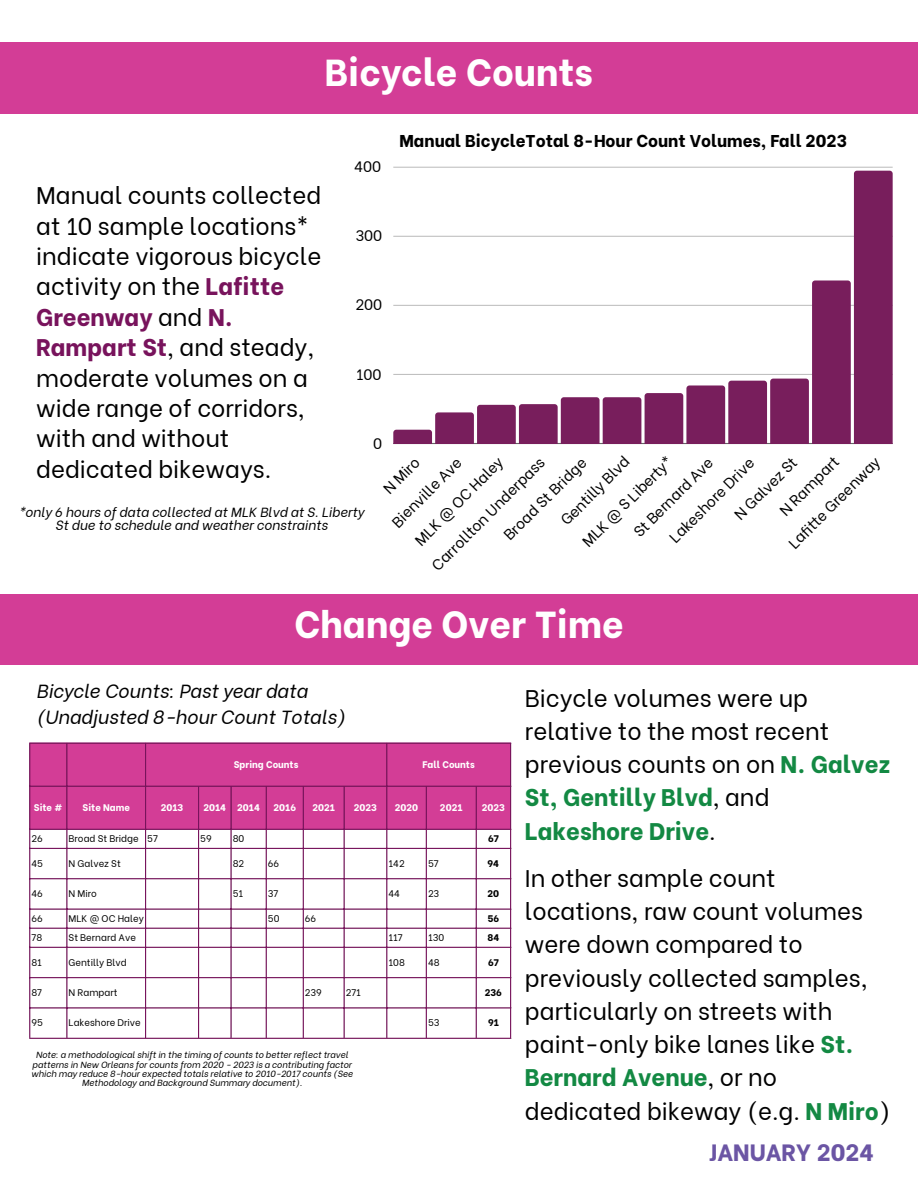
<style>
.page{position:relative;width:918px;height:1188px;background:#fff}
.page>*{position:absolute;margin:0;border:0;box-sizing:border-box;transform-origin:0 0}
.t1{font:800 37.5px "Be Vietnam";color:#fff}
.t2{font:24px/33.3px "Be Vietnam";color:#000}
.t3{font:800 23.55px "Be Vietnam";color:#6b55a4}
.t4{font:italic 18.9px/25.8px "Be Vietnam";color:#000}
.t5{font:800 17.1px "Be Vietnam";color:#000}
.t6{font:15px "Be Vietnam";color:#000}
.t7{font:italic 13.2px/13.2px "Be Vietnam";color:#000;text-align:center}
.t8{font:9.6px "Be Vietnam";color:#000}
.t9{font:800 9.6px "Be Vietnam";color:#fff}
.t10{font:800 9.6px "Be Vietnam";color:#000}
.t11{font:italic 8.85px/9.3px "Be Vietnam";color:#000;text-align:center}
.s1{font-weight:800;color:#78135c}
.s2{font-weight:800;color:#138943}
</style>
<div class="page">
<div style="left:0;top:43px;width:918px;height:71px;background:#d33d96"></div>
<div style="left:0;top:594px;width:918px;height:71px;background:#d33d96"></div>
<hr style="left:393px;top:167px;width:500px;height:1px;background:#000">
<svg style="left:393px;top:171px;width:500px;height:273px"></svg>
<div style="left:30px;top:744px;width:480px;height:85px;background:#d33d96"></div>
<hr style="left:29px;top:744px;width:1px;height:294px;background:#78135c">
<hr style="left:66px;top:744px;width:1px;height:294px;background:#78135c">
<hr style="left:145px;top:744px;width:1px;height:294px;background:#78135c">
<hr style="left:198px;top:787px;width:1px;height:251px;background:#78135c">
<hr style="left:230px;top:787px;width:2px;height:251px;background:#78135c">
<hr style="left:266px;top:787px;width:1px;height:251px;background:#78135c">
<hr style="left:303px;top:787px;width:1px;height:251px;background:#78135c">
<hr style="left:344px;top:787px;width:1px;height:251px;background:#78135c">
<hr style="left:386px;top:744px;width:1px;height:294px;background:#78135c">
<hr style="left:426px;top:787px;width:1px;height:251px;background:#78135c">
<hr style="left:476px;top:787px;width:1px;height:251px;background:#78135c">
<hr style="left:510px;top:744px;width:1px;height:294px;background:#78135c">
<hr style="left:29px;top:743px;width:482px;height:1px;background:#78135c">
<hr style="left:29px;top:786px;width:482px;height:1px;background:#78135c">
<hr style="left:29px;top:829px;width:482px;height:1px;background:#78135c">
<hr style="left:29px;top:848px;width:482px;height:1px;background:#78135c">
<hr style="left:29px;top:878px;width:482px;height:1px;background:#78135c">
<hr style="left:29px;top:909px;width:482px;height:1px;background:#78135c">
<hr style="left:29px;top:928px;width:482px;height:1px;background:#78135c">
<hr style="left:29px;top:947px;width:482px;height:1px;background:#78135c">
<hr style="left:29px;top:977px;width:482px;height:1px;background:#78135c">
<hr style="left:29px;top:1007px;width:482px;height:2px;background:#78135c">
<hr style="left:29px;top:1038px;width:482px;height:1px;background:#78135c">
<p class="t1" style="left:325px;top:41px;width:270px">Bicycle Counts</p>
<p class="t6" style="left:354px;top:154px;width:29px">400</p>
<h5 class="t5" style="left:400px;top:127px;width:449px">Manual BicycleTotal 8-Hour Count Volumes, Fall 2023</h5>
<h2 class="t2" style="left:36px;top:178px;width:287px;line-height:30.3px">Manual counts collected at 10 sample locations* indicate vigorous bicycle activity on the <span class="s1">Lafitte<br>Greenway</span> and <span class="s1">N.<br>Rampart St</span>, and steady, moderate volumes on a wide range of corridors, with and without dedicated bikeways.</h2>
<p class="t6" style="left:355px;top:223px;width:28px">300</p>
<p class="t6" style="left:355px;top:292px;width:28px">200</p>
<p class="t6" style="left:356px;top:362px;width:27px">100</p>
<p class="t6" style="left:373px;top:431px;width:11px">0</p>
<p class="t6" style="left:576px;top:535px;width:122px;rotate:-45deg">MLK @ S Liberty*</p>
<p class="t6" style="left:555px;top:514px;width:91px;rotate:-45deg">Gentilly Blvd</p>
<p class="t6" style="left:773px;top:504px;width:78px;rotate:-45deg">N Rampart</p>
<p class="t6" style="left:728px;top:508px;width:83px;rotate:-45deg">N Galvez St</p>
<p class="t6" style="left:782px;top:537px;width:124px;rotate:-45deg">Lafi tt e Greenway</p>
<p class="t6" style="left:409px;top:534px;width:119px;rotate:-45deg">MLK @ OC Haley</p>
<p class="t6" style="left:425px;top:559px;width:154px;rotate:-45deg">Carrollton Underpass</p>
<p class="t6" style="left:498px;top:529px;width:111px;rotate:-45deg">Broad St Bridge</p>
<p class="t6" style="left:377px;top:482px;width:46px;rotate:-45deg">N Miro</p>
<p class="t6" style="left:627px;top:525px;width:106px;rotate:-45deg">St Bernard Ave</p>
<p class="t6" style="left:386px;top:516px;width:93px;rotate:-45deg">Bienville Ave</p>
<p class="t6" style="left:663px;top:531px;width:114px;rotate:-45deg">Lakeshore Drive</p>
<p class="t7" style="left:19px;top:504px;width:347px">*only 6 hours of data collected at MLK Blvd at S. Liberty<br>St due to schedule and weather constraints</p>
<h3 class="t1" style="left:294px;top:593px;width:331px">Change Over Time</h3>
<p class="t4" style="left:36px;top:677px;width:311px">Bicycle Counts: Past year data (Unadjusted 8-hour Count Totals)</p>
<p class="t9" style="left:234px;top:756px;width:66px">Spring Counts</p>
<p class="t9" style="left:423px;top:756px;width:54px">Fall Counts</p>
<p class="t9" style="left:34px;top:800px;width:30px">Site #</p>
<p class="t9" style="left:83px;top:800px;width:49px">Site Name</p>
<p class="t9" style="left:161px;top:800px;width:24px">2013</p>
<p class="t9" style="left:203px;top:800px;width:24px">2014</p>
<p class="t9" style="left:237px;top:800px;width:24px">2014</p>
<p class="t9" style="left:273px;top:800px;width:24px">2016</p>
<p class="t9" style="left:312px;top:800px;width:24px">2021</p>
<p class="t9" style="left:354px;top:800px;width:25px">2023</p>
<p class="t9" style="left:395px;top:800px;width:25px">2020</p>
<p class="t9" style="left:440px;top:800px;width:24px">2021</p>
<p class="t9" style="left:482px;top:800px;width:25px">2023</p>
<p class="t8" style="left:31px;top:831px;width:13px">26</p>
<p class="t8" style="left:69px;top:831px;width:72px">Broad St Bridge</p>
<p class="t8" style="left:147px;top:831px;width:12px">57</p>
<p class="t8" style="left:200px;top:831px;width:13px">59</p>
<p class="t8" style="left:233px;top:831px;width:13px">80</p>
<p class="t10" style="left:488px;top:831px;width:12px">67</p>
<p class="t8" style="left:31px;top:855px;width:13px">45</p>
<p class="t8" style="left:69px;top:855px;width:54px">N Galvez St</p>
<p class="t8" style="left:233px;top:855px;width:13px">82</p>
<p class="t8" style="left:268px;top:855px;width:13px">66</p>
<p class="t8" style="left:389px;top:855px;width:18px">142</p>
<p class="t8" style="left:428px;top:855px;width:12px">57</p>
<p class="t10" style="left:488px;top:855px;width:13px">94</p>
<p class="t8" style="left:31px;top:886px;width:13px">46</p>
<p class="t8" style="left:69px;top:886px;width:30px">N Miro</p>
<p class="t8" style="left:233px;top:886px;width:12px">51</p>
<p class="t8" style="left:268px;top:886px;width:12px">37</p>
<p class="t8" style="left:389px;top:886px;width:13px">44</p>
<p class="t8" style="left:428px;top:886px;width:13px">23</p>
<p class="t10" style="left:488px;top:886px;width:13px">20</p>
<p class="t8" style="left:31px;top:910px;width:13px">66</p>
<p class="t8" style="left:69px;top:910px;width:77px">MLK @ OC Haley</p>
<p class="t8" style="left:268px;top:910px;width:13px">50</p>
<p class="t8" style="left:305px;top:910px;width:13px">66</p>
<p class="t10" style="left:488px;top:910px;width:13px">56</p>
<p class="t8" style="left:31px;top:930px;width:12px">78</p>
<p class="t8" style="left:69px;top:930px;width:69px">St Bernard Ave</p>
<p class="t8" style="left:389px;top:930px;width:16px">117</p>
<p class="t8" style="left:428px;top:930px;width:18px">130</p>
<p class="t10" style="left:488px;top:930px;width:13px">84</p>
<p class="t8" style="left:31px;top:954px;width:12px">81</p>
<p class="t8" style="left:69px;top:954px;width:60px">Gentilly Blvd</p>
<p class="t8" style="left:389px;top:954px;width:18px">108</p>
<p class="t8" style="left:428px;top:954px;width:13px">48</p>
<p class="t10" style="left:488px;top:954px;width:12px">67</p>
<p class="t8" style="left:31px;top:985px;width:12px">87</p>
<p class="t8" style="left:69px;top:985px;width:50px">N Rampart</p>
<p class="t8" style="left:305px;top:985px;width:18px">239</p>
<p class="t8" style="left:346px;top:985px;width:17px">271</p>
<p class="t10" style="left:485px;top:985px;width:19px">236</p>
<p class="t8" style="left:31px;top:1015px;width:13px">95</p>
<p class="t8" style="left:69px;top:1015px;width:74px">Lakeshore Drive</p>
<h2 class="t8" style="left:428px;top:1015px;width:13px">53</h2>
<h1 class="t10" style="left:488px;top:1015px;width:12px">91</h1>
<p class="t11" style="left:31px;top:1050px;width:323px">Note: a methodological shift in the timing of counts to better reflect travel patterns in New Orleans for counts from 2020 - 2023 is a contributing factor which may reduce 8-hour expected totals relative to 2010-2017 counts (See Methodology and Background Summary document).</p>
<p class="t2" style="left:525px;top:679px;width:367px">Bicycle volumes were up relative to the most recent previous counts on on <span class="s2">N. Galvez<br>St, Gentilly Blvd</span>, and<br><span class="s2">Lakeshore Drive</span>.</p>
<h4 class="t2" style="left:525px;top:859px;width:367px">In other sample count locations, raw count volumes were down compared to previously collected samples, particularly on streets with paint-only bike lanes like <span class="s2">St.<br>Bernard Avenue</span>, or no dedicated bikeway (e.g. <span class="s2">N Miro</span>)</h4>
<p class="t3" style="left:709px;top:1133px;width:167px">JANUARY 2024</p>
</div>
